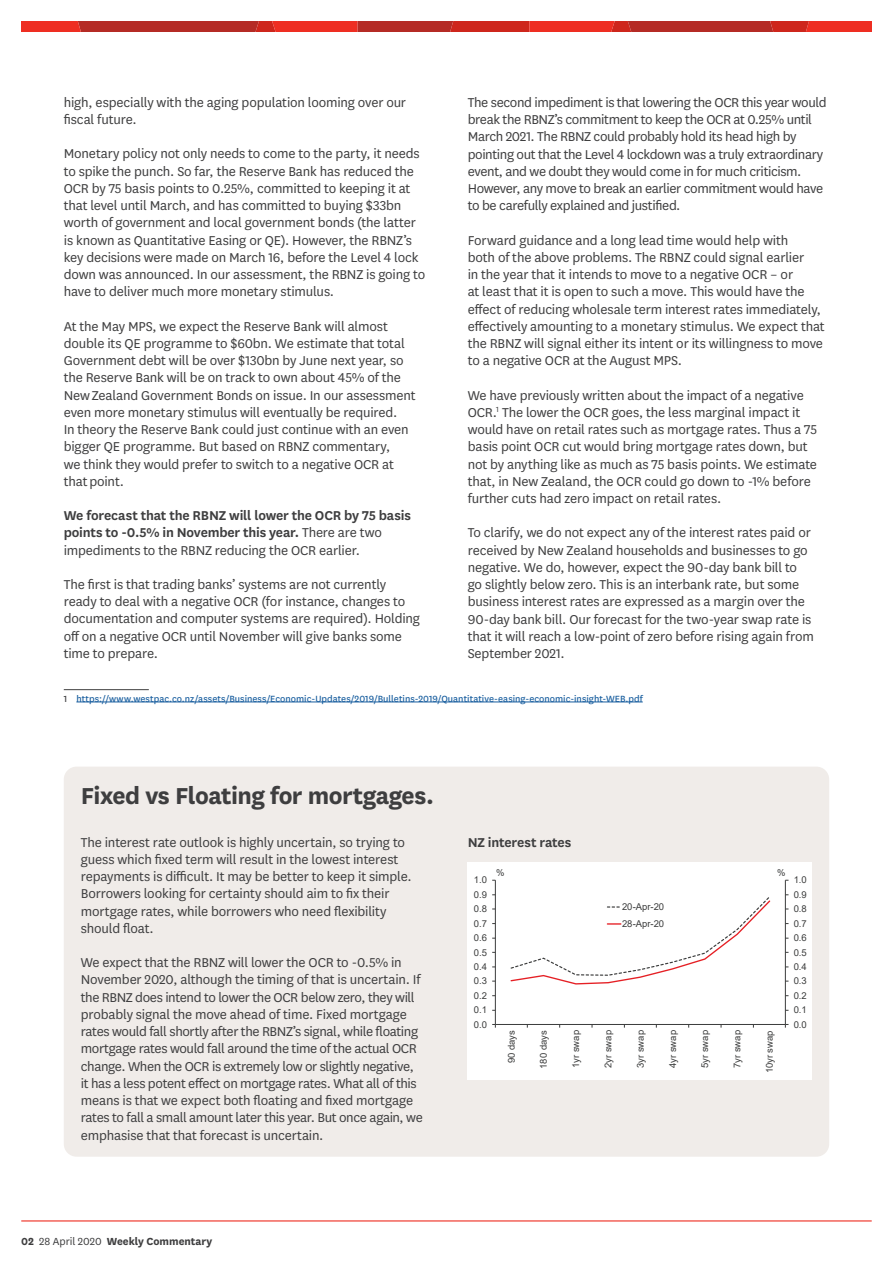
<style>
.page{position:relative;width:893px;height:1263px;background:#fff}
.page>*{position:absolute;margin:0;border:0;box-sizing:border-box;transform-origin:0 0}
.t1{font:700 27px "National LF";letter-spacing:-.02em;color:#3e3e3f}
.t2{font:15px/17.2px "National LF";letter-spacing:-.01em;color:#3e3e3f}
.t3{font:600 15px/17.2px "National LF";letter-spacing:-.01em;color:#3e3e3f}
.t4{font:700 12px "National LF";letter-spacing:-.005em;color:#3e3e3f}
.t5{font:10.5px "National LF";color:#175d9e}
.t6{font:9.45px/17px "Arial";color:#3b3c3c}
.s1{font-weight:400}
.s2{color:#3e3e3f}
</style>
<div class="page">
<hr style="left:21px;top:1220px;width:851px;height:1px;background:#ee2e22">
<svg style="left:21px;top:21px;width:851px;height:11px;background:#cc2b22"></svg>
<hr style="left:64px;top:689px;width:85px;height:1px;background:#3e3e3f">
<hr style="left:76px;top:702px;width:567px;height:1px;background:#175d9e">
<div style="left:64px;top:767px;width:765px;height:390px;background:#f0ece9;border-radius:13px"></div>
<div style="left:468px;top:862px;width:344px;height:218px;background:#fff"></div>
<hr style="left:785px;top:880px;width:1px;height:144px;background:#3b3c3c">
<hr style="left:495px;top:880px;width:1px;height:144px;background:#3b3c3c">
<hr style="left:495px;top:1024px;width:290px;height:1px;background:#3b3c3c">
<svg style="left:510px;top:897px;width:261px;height:88px"></svg>
<p class="t2" style="left:64px;top:93px;width:344px">high, especially with the aging population looming over our fiscal future.</p>
<p class="t2" style="left:64px;top:144px;width:363px">Monetary policy not only needs to come to the party, it needs to spike the punch. So far, the Reserve Bank has reduced the OCR by 75 basis points to 0.25%, committed to keeping it at that level until March, and has committed to buying $33bn worth of government and local government bonds (the latter is known as Quantitative Easing or QE). However, the RBNZ’s key decisions were made on March 16, before the Level 4 lock down was announced. In our assessment, the RBNZ is going to have to deliver much more monetary stimulus.</p>
<p class="t2" style="left:64px;top:317px;width:353px">At the May MPS, we expect the Reserve Bank will almost double its QE programme to $60bn. We estimate that total Government debt will be over $130bn by June next year, so the Reserve Bank will be on track to own about 45% of the New Zealand Government Bonds on issue. In our assessment even more monetary stimulus will eventually be required.<br>In theory the Reserve Bank could just continue with an even bigger QE programme. But based on RBNZ commentary,<br>we think they would prefer to switch to a negative OCR at that point.</p>
<p class="t3" style="left:64px;top:506px;width:349px">We forecast that the RBNZ will lower the OCR by 75 basis points to -0.5% in November this year. <span class="s1">There are two impediments to the RBNZ reducing the OCR earlier.</span></p>
<p class="t2" style="left:64px;top:575px;width:358px">The first is that trading banks’ systems are not currently ready to deal with a negative OCR (for instance, changes to documentation and computer systems are required). Holding off on a negative OCR until November will give banks some time to prepare.</p>
<p class="t5" style="left:64px;top:691px;width:580px"><span class="s2">1</span> https://www.westpac.co.nz/assets/Business/Economic-Updates/2019/Bulletins-2019/Quantitative-easing-economic-insight-WEB.pdf</p>
<p class="t2" style="left:468px;top:93px;width:360px">The second impediment is that lowering the OCR this year would break the RBNZ’s commitment to keep the OCR at 0.25% until March 2021. The RBNZ could probably hold its head high by pointing out that the Level 4 lockdown was a truly extraordinary event, and we doubt they would come in for much criticism.<br>However, any move to break an earlier commitment would have to be carefully explained and justified.</p>
<p class="t2" style="left:468px;top:231px;width:358px">Forward guidance and a long lead time would help with<br>both of the above problems. The RBNZ could signal earlier<br>in the year that it intends to move to a negative OCR – or<br>at least that it is open to such a move. This would have the effect of reducing wholesale term interest rates immediately, effectively amounting to a monetary stimulus. We expect that the RBNZ will signal either its intent or its willingness to move to a negative OCR at the August MPS.</p>
<p class="t2" style="left:468px;top:386px;width:351px">We have previously written about the impact of a negative OCR.<sup>1</sup> The lower the OCR goes, the less marginal impact it would have on retail rates such as mortgage rates. Thus a 75 basis point OCR cut would bring mortgage rates down, but not by anything like as much as 75 basis points. We estimate that, in New Zealand, the OCR could go down to -1% before further cuts had zero impact on retail rates.</p>
<p class="t2" style="left:468px;top:523px;width:348px">To clarify, we do not expect any of the interest rates paid or received by New Zealand households and businesses to go negative. We do, however, expect the 90-day bank bill to go slightly below zero. This is an interbank rate, but some business interest rates are expressed as a margin over the 90-day bank bill. Our forecast for the two-year swap rate is that it will reach a low-point of zero before rising again from September 2021.</p>
<h1 class="t1" style="left:81px;top:776px;width:355px">Fixed vs Floating for mortgages.</h1>
<p class="t2" style="left:81px;top:833px;width:332px">The interest rate outlook is highly uncertain, so trying to guess which fixed term will result in the lowest interest repayments is difficult. It may be better to keep it simple.<br>Borrowers looking for certainty should aim to fix their mortgage rates, while borrowers who need flexibility should float.</p>
<p class="t2" style="left:81px;top:953px;width:344px">We expect that the RBNZ will lower the OCR to -0.5% in November 2020, although the timing of that is uncertain. If the RBNZ does intend to lower the OCR below zero, they will probably signal the move ahead of time. Fixed mortgage rates would fall shortly after the RBNZ’s signal, while floating mortgage rates would fall around the time of the actual OCR change. When the OCR is extremely low or slightly negative, it has a less potent effect on mortgage rates. What all of this means is that we expect both floating and fixed mortgage rates to fall a small amount later this year. But once again, we emphasise that that forecast is uncertain.</p>
<p class="t3" style="left:468px;top:832px;width:105px">NZ interest rates</p>
<p class="t6" style="left:474px;top:871px;width:15px">1.0</p>
<p class="t6" style="left:474px;top:886px;width:15px">0.9</p>
<p class="t6" style="left:474px;top:900px;width:15px">0.8</p>
<p class="t6" style="left:474px;top:915px;width:15px">0.7</p>
<p class="t6" style="left:496px;top:864px;width:10px">%</p>
<p class="t6" style="left:777px;top:864px;width:10px">%</p>
<p class="t6" style="left:622px;top:898px;width:43px">20-Apr-20<br>28-Apr-20</p>
<p class="t6" style="left:794px;top:871px;width:15px">1.0</p>
<p class="t6" style="left:794px;top:886px;width:15px">0.9</p>
<p class="t6" style="left:794px;top:900px;width:15px">0.8</p>
<p class="t6" style="left:794px;top:915px;width:15px">0.7</p>
<p class="t6" style="left:474px;top:929px;width:15px">0.6</p>
<p class="t6" style="left:794px;top:929px;width:15px">0.6</p>
<p class="t6" style="left:474px;top:944px;width:15px">0.5</p>
<p class="t6" style="left:794px;top:944px;width:15px">0.5</p>
<p class="t6" style="left:474px;top:958px;width:15px">0.4</p>
<p class="t6" style="left:794px;top:958px;width:15px">0.4</p>
<p class="t6" style="left:474px;top:972px;width:15px">0.3</p>
<p class="t6" style="left:794px;top:972px;width:15px">0.3</p>
<p class="t6" style="left:474px;top:987px;width:15px">0.2</p>
<p class="t6" style="left:794px;top:987px;width:15px">0.2</p>
<p class="t6" style="left:474px;top:1001px;width:15px">0.1</p>
<p class="t6" style="left:794px;top:1001px;width:15px">0.1</p>
<p class="t6" style="left:474px;top:1016px;width:15px">0.0</p>
<p class="t6" style="left:794px;top:1016px;width:15px">0.0</p>
<p class="t6" style="left:503px;top:1063px;width:35px;rotate:-90deg">90 days</p>
<p class="t6" style="left:535px;top:1069px;width:40px;rotate:-90deg">180 days</p>
<p class="t6" style="left:567px;top:1068px;width:39px;rotate:-90deg">1yr swap</p>
<p class="t6" style="left:600px;top:1068px;width:39px;rotate:-90deg">2yr swap</p>
<p class="t6" style="left:632px;top:1068px;width:39px;rotate:-90deg">3yr swap</p>
<p class="t6" style="left:664px;top:1068px;width:39px;rotate:-90deg">4yr swap</p>
<p class="t6" style="left:696px;top:1068px;width:39px;rotate:-90deg">5yr swap</p>
<p class="t6" style="left:729px;top:1068px;width:39px;rotate:-90deg">7yr swap</p>
<p class="t6" style="left:761px;top:1073px;width:45px;rotate:-90deg">10yr swap</p>
<p class="t4" style="left:21px;top:1233px;width:193px">02 <span class="s1">28 April 2020</span> Weekly Commentary</p>
</div>
